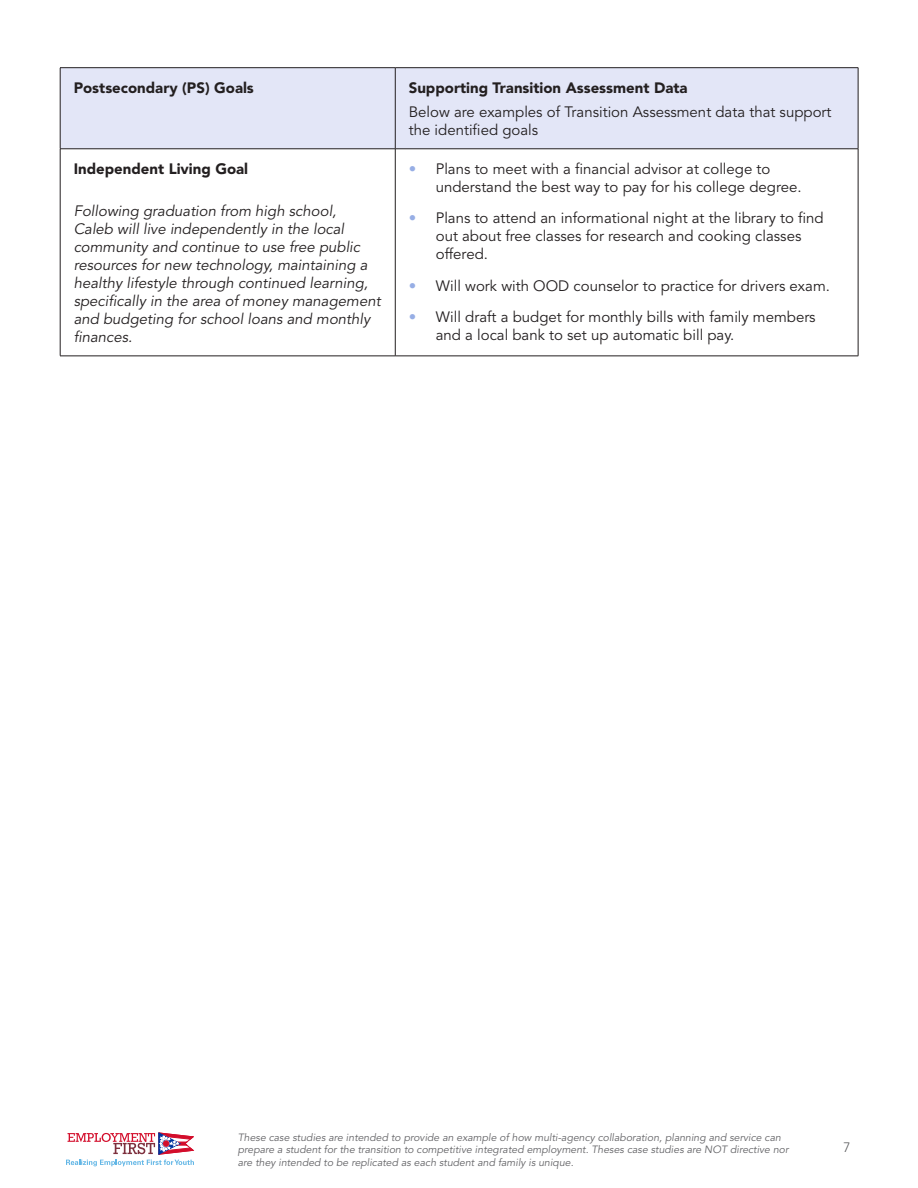
<style>
.page{position:relative;width:918px;height:1188px;background:#fff}
.page>*{position:absolute;margin:0;border:0;box-sizing:border-box;transform-origin:0 0}
.Body_Text{font:15px/18px "Avenir LT Std";color:#231f20}
.Body_Text-2{font:italic 15px/18px "Avenir LT Std";color:#231f20}
.Header_3{font:900 15px "Avenir LT Std";color:#231f20}
.t1{font:300 13.5px "Avenir LT Std";color:#57585a}
.t2{font:italic 10.5px/12.6px "Avenir LT Std";color:#636366}
.s1{color:#97aee5}
</style>
<div class="page">
<svg style="left:68px;top:1133px;width:125px;height:21px"></svg>
<svg style="left:66px;top:1160px;width:128px;height:6px"></svg>
<div style="left:61px;top:68px;width:797px;height:81px;background:#e3e6f7"></div>
<hr style="left:60px;top:67px;width:335px;height:1px;background:#231f20">
<hr style="left:60px;top:68px;width:1px;height:81px;background:#231f20">
<hr style="left:395px;top:67px;width:463px;height:1px;background:#231f20">
<hr style="left:395px;top:68px;width:1px;height:81px;background:#231f20">
<hr style="left:858px;top:68px;width:1px;height:81px;background:#231f20">
<hr style="left:60px;top:149px;width:335px;height:1px;background:#231f20">
<hr style="left:395px;top:149px;width:463px;height:1px;background:#231f20">
<hr style="left:60px;top:149px;width:1px;height:207px;background:#231f20">
<hr style="left:395px;top:149px;width:1px;height:207px;background:#231f20">
<hr style="left:858px;top:149px;width:1px;height:207px;background:#231f20">
<hr style="left:60px;top:356px;width:335px;height:1px;background:#231f20">
<hr style="left:395px;top:356px;width:463px;height:1px;background:#231f20">
<h3 class="Header_3" style="left:74px;top:78px;width:182px">Postsecondary (PS) Goals</h3>
<h3 class="Header_3" style="left:409px;top:78px;width:280px">Supporting Transition Assessment Data</h3>
<p class="Body_Text" style="left:409px;top:104px;width:424px">Below are examples of Transition Assessment data that support the identified goals</p>
<h3 class="Header_3" style="left:74px;top:159px;width:176px">Independent Living Goal</h3>
<p class="Body_Text-2" style="left:74px;top:203px;width:309px">Following graduation from high school,<br>Caleb will live independently in the local community and continue to use free public resources for new technology, maintaining a healthy lifestyle through continued learning, specifically in the area of money management and budgeting for school loans and monthly finances.</p>
<p class="Body_Text" style="left:436px;top:160px;width:367px;text-indent:-27px"><span class="s1">•</span> Plans to meet with a financial advisor at college to understand the best way to pay for his college degree.</p>
<p class="Body_Text" style="left:436px;top:209px;width:389px;text-indent:-27px"><span class="s1">•</span> Plans to attend an informational night at the library to find out about free classes for research and cooking classes offered.</p>
<p class="Body_Text" style="left:409px;top:277px;width:423px"><span class="s1">•</span> Will work with OOD counselor to practice for drivers exam.</p>
<p class="Body_Text" style="left:436px;top:308px;width:381px;text-indent:-27px"><span class="s1">•</span> Will draft a budget for monthly bills with family members and a local bank to set up automatic bill pay.</p>
<p class="t2" style="left:238px;top:1131px;width:552px">These case studies are intended to provide an example of how multi-agency collaboration, planning and service can prepare a student for the transition to competitive integrated employment. Theses case studies are NOT directive nor are they intended to be replicated as each student and family is unique.</p>
<p class="t1" style="left:843px;top:1139px;width:9px">7</p>
</div>
